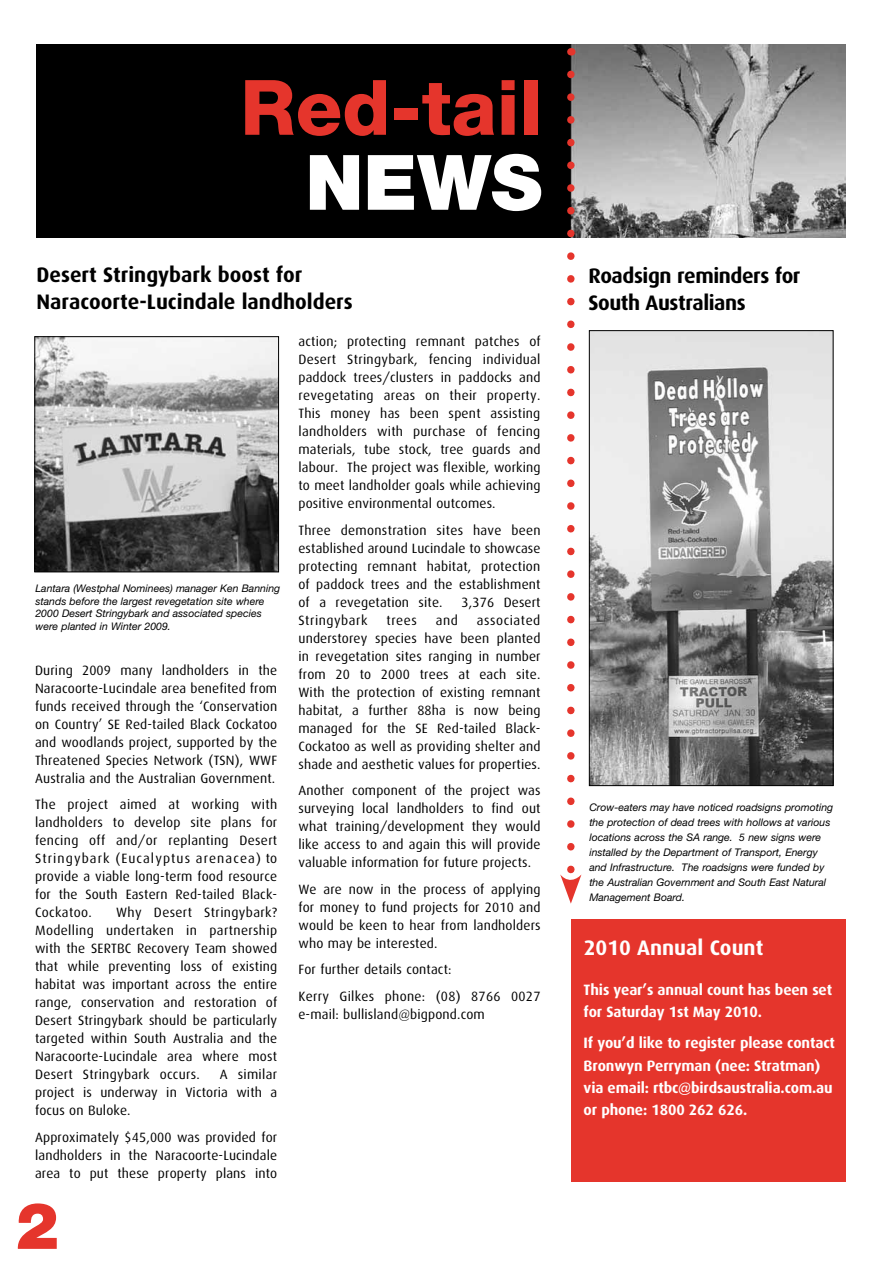
<style>
.page{position:relative;width:893px;height:1263px;background:#fff}
.page>*{position:absolute;margin:0;border:0;box-sizing:border-box;transform-origin:0 0}
.t1{font:800 76.5px "Helvetica Neue";color:#e5352c}
.t2{font:900 76.5px "Helvetica Neue";color:#fff}
.t3{font:900 64.5px "Helvetica Neue";color:#e5352c}
.t4{font:700 21px/27px "Dax";color:#000}
.t5{font:700 21px/27px "Dax";letter-spacing:-.02em;color:#000}
.t6{font:700 21px "Dax";color:#fff}
.t7{font:700 15px/22.4px "Dax";letter-spacing:-.01em;color:#fff}
.t8{font:13.5px/18px "Dax";letter-spacing:.01em;color:#000;text-align:justify}
.t9{font:13.5px "Dax";letter-spacing:.04em;color:#000}
.t10{font:italic 10.5px/15px "Helvetica Neue CE";color:#000}
</style>
<div class="page">
<img style="left:591px;top:332px;width:240px;height:452px">
<div style="left:589px;top:330px;width:244px;height:456px;border:1px solid #000"></div>
<div style="left:571px;top:919px;width:275px;height:263px;background:#e5352c"></div>
<img style="left:37px;top:45px;width:809px;height:193px">
<svg style="left:560px;top:74px;width:21px;height:830px"></svg>
<img style="left:36px;top:338px;width:241px;height:232px">
<div style="left:34px;top:336px;width:245px;height:236px;border:1px solid #000"></div>
<h1 class="t1" style="left:240px;top:62px;width:303px">Red-tail</h1>
<h1 class="t2" style="left:305px;top:137px;width:238px">NEWS</h1>
<h3 class="t4" style="left:37px;top:261px;width:318px">Desert Stringybark boost for<br>Naracoorte-Lucindale landholders</h3>
<p class="t10" style="left:35px;top:582px;width:246px;line-height:12.6px">Lantara (Westphal Nominees) manager Ken Banning stands before the largest revegetation site where 2000 Desert Stringybark and associated species were planted in Winter 2009.</p>
<p class="t8" style="left:35px;top:661px;width:244px">During 2009 many landholders in the Naracoorte-Lucindale area benefited from funds received through the ‘Conservation on Country’ SE Red-tailed Black Cockatoo and woodlands project, supported by the Threatened Species Network (TSN), WWF Australia and the Australian Government.</p>
<p class="t8" style="left:35px;top:796px;width:244px">The project aimed at working with landholders to develop site plans for fencing off and/or replanting Desert Stringybark (Eucalyptus arenacea) to provide a viable long-term food resource for the South Eastern Red-tailed Black-Cockatoo.</p>
<p class="t8" style="left:35px;top:904px;width:244px;text-indent:81px">Why Desert Stringybark?<br>Modelling undertaken in partnership with the SERTBC Recovery Team showed that while preventing loss of existing habitat was important across the entire range, conservation and restoration of Desert Stringybark should be particularly targeted within South Australia and the Naracoorte-Lucindale area where most Desert Stringybark occurs.</p>
<p class="t8" style="left:35px;top:1066px;width:244px;text-indent:185px">A similar project is underway in Victoria with a focus on Buloke.</p>
<p class="t8" style="left:35px;top:1128px;width:244px">Approximately $45,000 was provided for landholders in the Naracoorte-Lucindale area to put these property plans into</p>
<h2 class="t3" style="left:16px;top:1187px;width:45px">2</h2>
<p class="t8" style="left:298px;top:333px;width:244px">action; protecting remnant patches of Desert Stringybark, fencing individual paddock trees/clusters in paddocks and revegetating areas on their property.<br>This money has been spent assisting landholders with purchase of fencing materials, tube stock, tree guards and labour. The project was flexible, working to meet landholder goals while achieving positive environmental outcomes.</p>
<p class="t8" style="left:298px;top:521px;width:244px">Three demonstration sites have been established around Lucindale to showcase protecting remnant habitat, protection of paddock trees and the establishment of a revegetation site.</p>
<p class="t8" style="left:462px;top:593px;width:81px">3,376 Desert</p>
<p class="t8" style="left:298px;top:611px;width:244px;text-indent:178px">associated understorey species have been planted in revegetation sites ranging in number from 20 to 2000 trees at each site.<br>With the protection of existing remnant habitat, a further 88ha is now being managed for the SE Red-tailed Black-Cockatoo as well as providing shelter and shade and aesthetic values for properties.</p>
<p class="t8" style="left:298px;top:782px;width:244px">Another component of the project was surveying local landholders to find out what training/development they would like access to and again this will provide valuable information for future projects.</p>
<p class="t8" style="left:298px;top:880px;width:244px">We are now in the process of applying for money to fund projects for 2010 and would be keen to hear from landholders who may be interested.</p>
<p class="t8" style="left:298px;top:956px;width:243px;line-height:26.5px">For further details contact:<br>Kerry Gilkes phone: (08) 8766 0027</p>
<p class="t8" style="left:298px;top:1005px;width:188px">e-mail: bullisland@bigpond.com</p>
<p class="t9" style="left:298px;top:613px;width:70px">Stringybark</p>
<p class="t8" style="left:386px;top:611px;width:32px">trees</p>
<p class="t8" style="left:436px;top:611px;width:24px">and</p>
<h3 class="t5" style="left:588px;top:262px;width:214px">Roadsign reminders for<br>South Australians</h3>
<p class="t10" style="left:589px;top:800px;width:245px">Crow-eaters may have noticed roadsigns promoting the protection of dead trees with hollows at various locations across the SA range. 5 new signs were installed by the Department of Transport, Energy and Infrastructure. The roadsigns were funded by the Australian Government and South East Natural Management Board.</p>
<h3 class="t6" style="left:584px;top:936px;width:181px">2010 Annual Count</h3>
<p class="t7" style="left:584px;top:978px;width:250px">This year’s annual count has been set for Saturday 1st May 2010.</p>
<p class="t7" style="left:584px;top:1032px;width:253px">If you’d like to register please contact Bronwyn Perryman (nee: Stratman) via email: rtbc@birdsaustralia.com.au or phone: 1800 262 626.</p>
</div>
